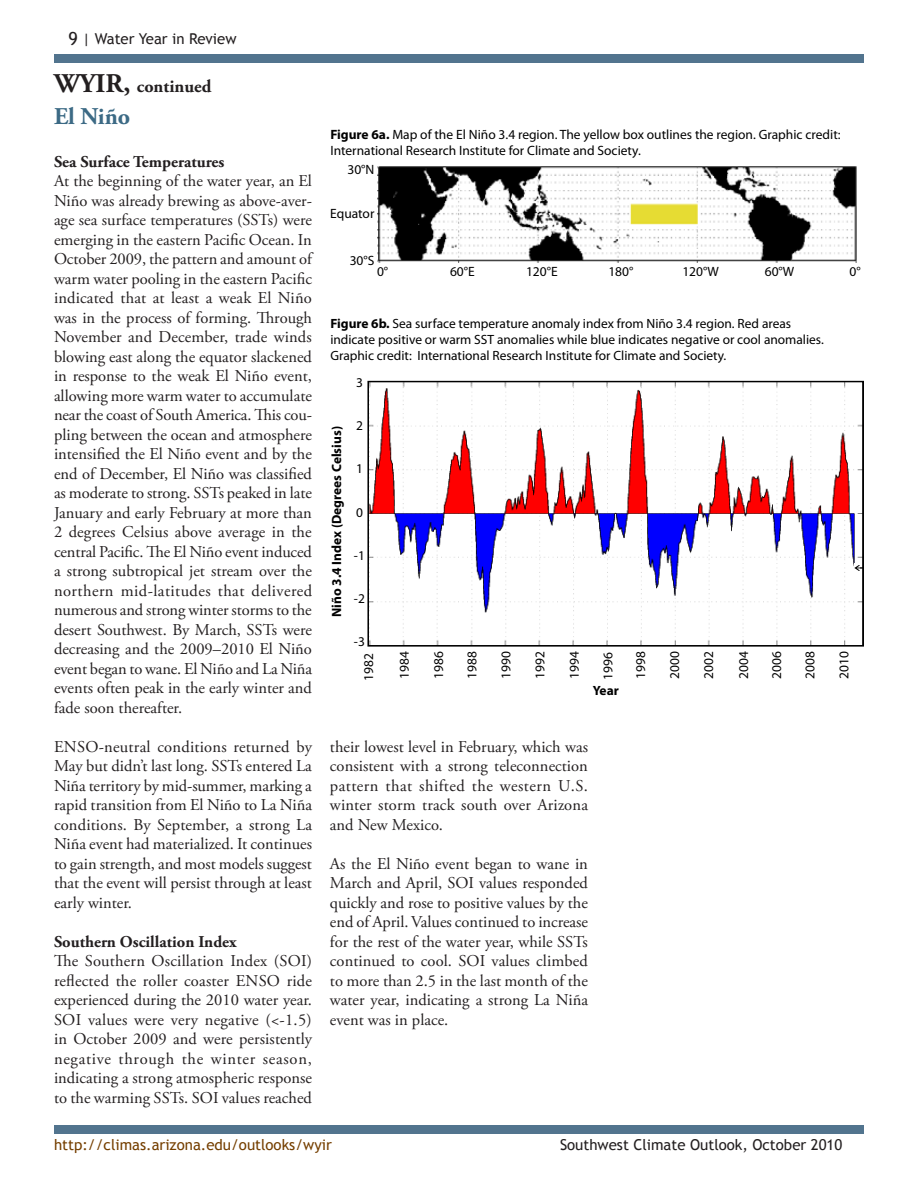
<style>
.page{position:relative;width:918px;height:1188px;background:#fff}
.page>*{position:absolute;margin:0;border:0;box-sizing:border-box;transform-origin:0 0}
.t1{font:700 24px "Adobe Garamond Pro";letter-spacing:-.005em;color:#3c6a85}
.t2{font:700 18px "Adobe Garamond Pro";color:#231f20}
.t3{font:16.5px/19.5px "Adobe Garamond Pro";color:#231f20;text-align:justify}
.t4{font:700 16.5px "Adobe Garamond Pro";color:#231f20}
.t5{font:15px "Trebuchet MS";color:#231f20}
.t6{font:15px "Trebuchet MS";color:#753f00}
.t7{font:13.5px/16.2px "Myriad Pro";color:#000}
.t8{font:13.35px/16px "Myriad Pro";color:#000}
.t9{font:700 13.35px "Myriad Pro";color:#000}
.s1{font-size:18px}
.s2{font-size:27px}
.s3{font-weight:700}
</style>
<div class="page">
<div style="left:54px;top:1125px;width:810px;height:9px;background:#52748e"></div>
<div style="left:54px;top:54px;width:810px;height:9px;background:#52748e"></div>
<img style="left:369px;top:383px;width:493px;height:262px">
<div style="left:367px;top:381px;width:497px;height:266px;border:1px solid #000"></div>
<div style="left:855px;top:564px;width:5px;height:8px;background:#fff"></div>
<svg style="left:854px;top:565px;width:10px;height:6px"></svg>
<img style="left:377px;top:166px;width:480px;height:96px">
<p class="t5" style="left:69px;top:30px;width:169px"><span class="s1">9</span> | Water Year in Review</p>
<p class="t2" style="left:54px;top:75px;width:159px"><span class="s2">WYIR,</span> continued</p>
<h1 class="t1" style="left:54px;top:102px;width:78px">El Niño</h1>
<p class="t4" style="left:54px;top:152px;width:172px">Sea Surface Temperatures</p>
<p class="t3" style="left:54px;top:172px;width:260px">At the beginning of the water year, an El Niño was already brewing as above-aver&shy;age sea surface temperatures (SSTs) were emerging in the eastern Pacific Ocean. In October 2009, the pattern and amount of warm water pooling in the eastern Pacific indicated that at least a weak El Niño was in the process of forming. Through November and December, trade winds blowing east along the equator slackened in response to the weak El Niño event, allowing more warm water to accumulate near the coast of South America. This cou&shy;pling between the ocean and atmosphere intensified the El Niño event and by the end of December, El Niño was classified as moderate to strong. SSTs peaked in late January and early February at more than 2 degrees Celsius above average in the central Pacific. The El Niño event induced a strong subtropical jet stream over the northern mid-latitudes that delivered numerous and strong winter storms to the desert Southwest. By March, SSTs were decreasing and the 2009–2010 El Niño event began to wane. El Niño and La Niña events often peak in the early winter and fade soon thereafter.</p>
<p class="t3" style="left:54px;top:737px;width:260px">ENSO-neutral conditions returned by May but didn’t last long. SSTs entered La Niña territory by mid-summer, marking a rapid transition from El Niño to La Niña conditions. By September, a strong La Niña event had materialized. It continues to gain strength, and most models suggest that the event will persist through at least early winter.</p>
<p class="t4" style="left:54px;top:932px;width:184px">Southern Oscillation Index</p>
<p class="t3" style="left:54px;top:952px;width:260px">The Southern Oscillation Index (SOI) reflected the roller coaster ENSO ride experienced during the 2010 water year.<br>SOI values were very negative (&lt;-1.5) in October 2009 and were persistently negative through the winter season, indicating a strong atmospheric response to the warming SSTs. SOI values reached</p>
<p class="t7" style="left:330px;top:126px;width:512px"><span class="s3">Figure 6a.</span> Map of the El Niño 3.4 region. The yellow box outlines the region. Graphic credit:<br>International Research Institute for Climate and Society.</p>
<p class="t7" style="left:347px;top:161px;width:29px">30°N</p>
<p class="t7" style="left:330px;top:205px;width:57px">Equator 2</p>
<p class="t7" style="left:350px;top:252px;width:26px">30°S</p>
<p class="t7" style="left:377px;top:263px;width:13px">0°</p>
<p class="t7" style="left:450px;top:263px;width:26px">60°E</p>
<p class="t7" style="left:526px;top:263px;width:33px">120°E</p>
<p class="t7" style="left:608px;top:263px;width:27px">180°</p>
<p class="t7" style="left:682px;top:263px;width:38px">120°W</p>
<p class="t7" style="left:765px;top:263px;width:31px">60°W</p>
<p class="t7" style="left:850px;top:263px;width:13px">0°</p>
<p class="t8" style="left:330px;top:315px;width:495px"><span class="s3">Figure 6b.</span> Sea surface temperature anomaly index from Niño 3.4 region. Red areas indicate positive or warm SST anomalies while blue indicates negative or cool anomalies.<br>Graphic credit: International Research Institute for Climate and Society.</p>
<p class="t8" style="left:356px;top:374px;width:8px">3</p>
<p class="t9" style="left:328px;top:617px;width:192px;rotate:-90deg">Niño 3.4 Index (Degrees Celsius)</p>
<p class="t8" style="left:356px;top:418px;width:8px">2</p>
<p class="t8" style="left:356px;top:461px;width:8px">1</p>
<p class="t8" style="left:356px;top:504px;width:8px">0</p>
<p class="t8" style="left:354px;top:547px;width:12px">-1</p>
<p class="t8" style="left:354px;top:590px;width:12px">-2</p>
<p class="t8" style="left:354px;top:633px;width:12px">-3</p>
<p class="t8" style="left:464px;top:679px;width:29px;rotate:-90deg">1988</p>
<p class="t8" style="left:700px;top:679px;width:29px;rotate:-90deg">2002</p>
<p class="t8" style="left:736px;top:679px;width:29px;rotate:-90deg">2004</p>
<p class="t8" style="left:768px;top:679px;width:29px;rotate:-90deg">2006</p>
<p class="t8" style="left:802px;top:679px;width:29px;rotate:-90deg">2008</p>
<p class="t8" style="left:836px;top:679px;width:29px;rotate:-90deg">2010</p>
<p class="t8" style="left:360px;top:681px;width:29px;rotate:-90deg">1982</p>
<p class="t8" style="left:396px;top:679px;width:29px;rotate:-90deg">1984</p>
<p class="t8" style="left:430px;top:679px;width:29px;rotate:-90deg">1986</p>
<p class="t8" style="left:498px;top:679px;width:29px;rotate:-90deg">1990</p>
<p class="t8" style="left:532px;top:679px;width:29px;rotate:-90deg">1992</p>
<p class="t8" style="left:566px;top:679px;width:29px;rotate:-90deg">1994</p>
<p class="t8" style="left:600px;top:680px;width:29px;rotate:-90deg">1996</p>
<p class="t8" style="left:633px;top:679px;width:29px;rotate:-90deg">1998</p>
<p class="t8" style="left:667px;top:679px;width:29px;rotate:-90deg">2000</p>
<p class="t9" style="left:593px;top:682px;width:27px">Year</p>
<p class="t3" style="left:330px;top:737px;width:260px">their lowest level in February, which was consistent with a strong teleconnection pattern that shifted the western U.S. winter storm track south over Arizona and New Mexico.</p>
<p class="t3" style="left:330px;top:854px;width:260px">As the El Niño event began to wane in March and April, SOI values responded quickly and rose to positive values by the end of April. Values continued to increase for the rest of the water year, while SSTs continued to cool. SOI values climbed to more than 2.5 in the last month of the water year, indicating a strong La Niña event was in place.</p>
<p class="t6" style="left:54px;top:1135px;width:279px">http://climas.arizona.edu/outlooks/wyir</p>
<p class="t5" style="left:560px;top:1135px;width:284px">Southwest Climate Outlook, October 2010</p>
</div>
